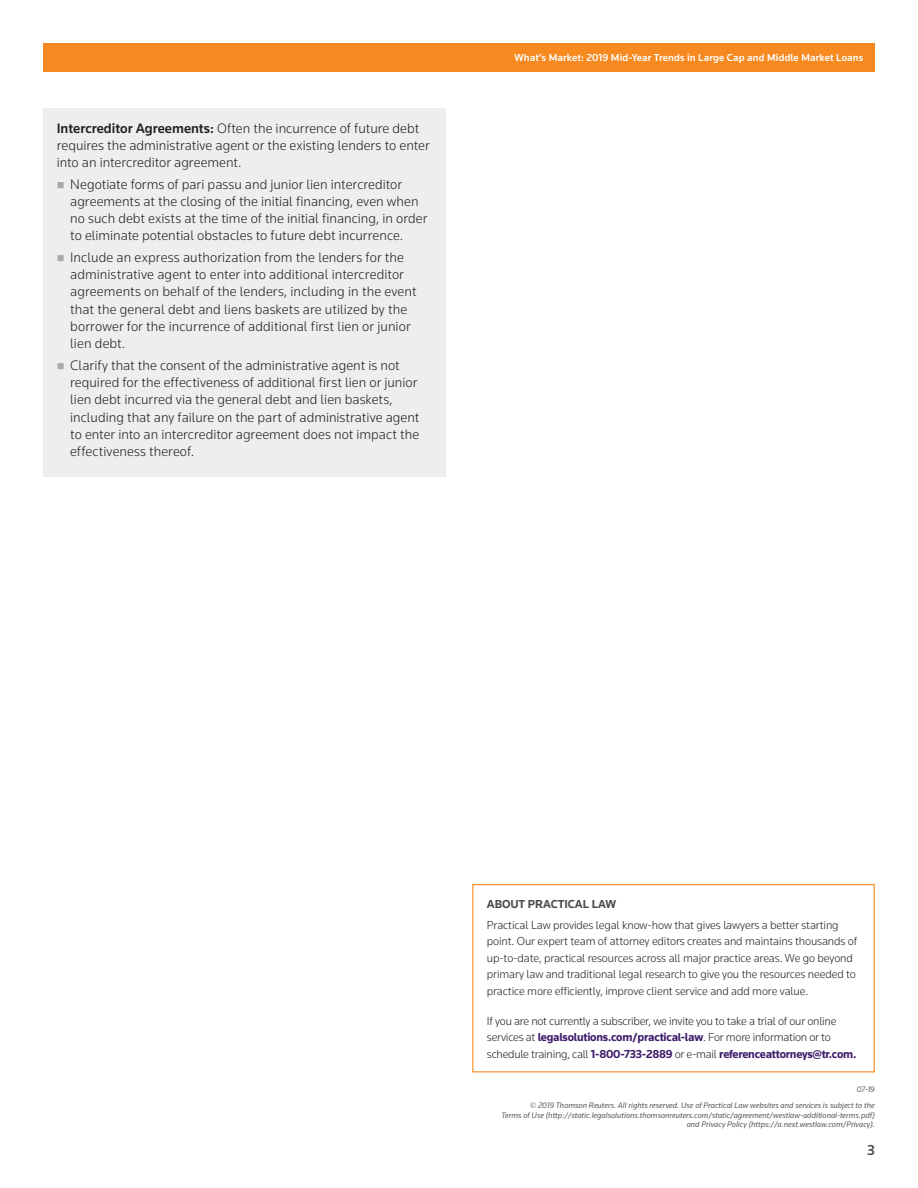
<style>
.page{position:relative;width:918px;height:1188px;background:#fff}
.page>*{position:absolute;margin:0;border:0;box-sizing:border-box;transform-origin:0 0}
.t1{font:500 15px "Knowledge";color:#4b4c4d}
.t2{font:300 14.25px/17.2px "Knowledge";letter-spacing:.005em;color:#231f20}
.t3{font:300 12px/16.5px "Knowledge";letter-spacing:-.01em;color:#231f20}
.t4{font:700 12px "Knowledge";letter-spacing:-.005em;color:#4b4c4d}
.t5{font:500 10.5px "Knowledge";letter-spacing:.01em;color:#fff}
.t6{font:italic 8.25px/16.2px "Knowledge";color:#57585a;text-align:right}
.s1{font-weight:500}
.s2{font-weight:700;color:#3e1d6b}
</style>
<div class="page">
<div style="left:43px;top:43px;width:832px;height:29px;background:#f6891f"></div>
<div style="left:472px;top:884px;width:403px;height:188px;border:1px solid #f6891f"></div>
<div style="left:43px;top:108px;width:403px;height:368px;background:#eeeeef"></div>
<p class="t2" style="left:57px;top:119px;width:375px"><span class="s1">Intercreditor Agreements:</span> Often the incurrence of future debt requires the administrative agent or the existing lenders to enter into an intercreditor agreement.</p>
<p class="t2" style="left:70px;top:175px;width:359px">Negotiate forms of pari passu and junior lien intercreditor agreements at the closing of the initial financing, even when no such debt exists at the time of the initial financing, in order to eliminate potential obstacles to future debt incurrence.</p>
<p class="t2" style="left:70px;top:248px;width:348px">Include an express authorization from the lenders for the administrative agent to enter into additional intercreditor agreements on behalf of the lenders, including in the event that the general debt and liens baskets are utilized by the borrower for the incurrence of additional first lien or junior lien debt.</p>
<p class="t2" style="left:70px;top:356px;width:351px">Clarify that the consent of the administrative agent is not required for the effectiveness of additional first lien or junior lien debt incurred via the general debt and lien baskets, including that any failure on the part of administrative agent to enter into an intercreditor agreement does not impact the effectiveness thereof.</p>
<p class="t5" style="left:515px;top:51px;width:350px">What’s Market: 2019 Mid-Year Trends in Large Cap and Middle Market Loans</p>
<p class="t5" style="left:516px;top:51px;width:350px">What’s Market: 2019 Mid-Year Trends in Large Cap and Middle Market Loans</p>
<p class="t4" style="left:487px;top:897px;width:131px">ABOUT PRACTICAL LAW</p>
<p class="t3" style="left:487px;top:916px;width:372px">Practical Law provides legal know-how that gives lawyers a better starting point. Our expert team of attorney editors creates and maintains thousands of up-to-date, practical resources across all major practice areas. We go beyond primary law and traditional legal research to give you the resources needed to practice more efficiently, improve client service and add more value.</p>
<p class="t3" style="left:487px;top:1012px;width:371px">If you are not currently a subscriber, we invite you to take a trial of our online services at <span class="s2">legalsolutions.com/practical-law</span>. For more information or to schedule training, call <span class="s2">1-800-733-2889</span> or e-mail <span class="s2">referenceattorneys@tr.com.</span></p>
<p class="t6" style="left:530px;top:1081px;width:346px">07-19<br>© 2019 Thomson Reuters. All rights reserved. Use of Practical Law websites and services is subject to the</p>
<p class="t6" style="left:502px;top:1110px;width:375px;line-height:9.8px">Terms of Use (http://static.legalsolutions.thomsonreuters.com/static/agreement/westlaw-additional-terms.pdf) and Privacy Policy (https://a.next.westlaw.com/Privacy).</p>
<p class="t1" style="left:867px;top:1141px;width:9px">3</p>
</div>
